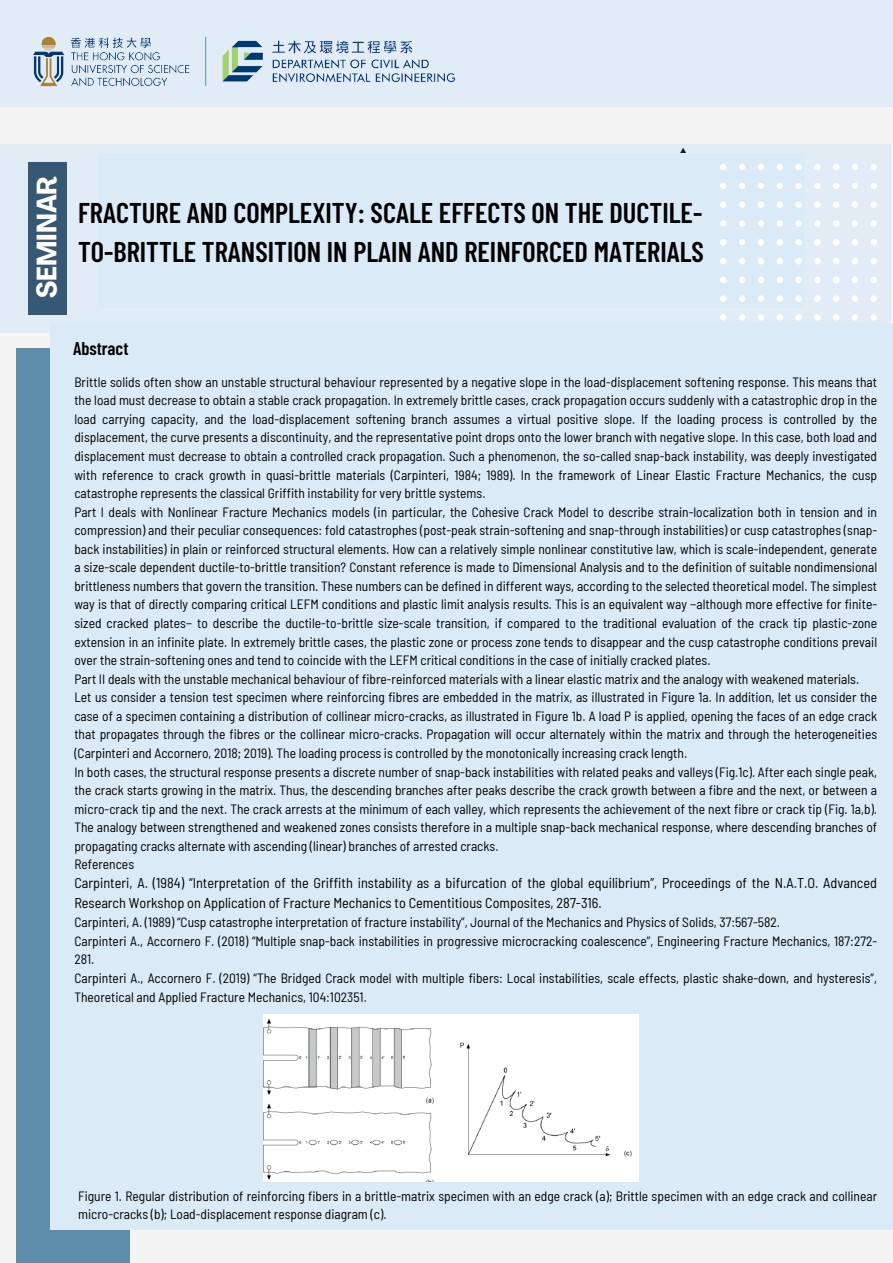
<style>
.page{position:relative;width:893px;height:1263px;background:#f4f4f4}
.page>*{position:absolute;margin:0;border:0;box-sizing:border-box;transform-origin:0 0}
.t1{font:600 28.5px/39.4px "Barlow Condensed";color:#000}
.t2{font:700 condensed 27.6px "Agrandir";color:#fff}
.t3{font:600 18.38px "Barlow Condensed";color:#000}
.t4{font:semi-condensed 14.25px/19.6px "Barlow";color:#000}
.t5{font:semi-condensed 13.5px/18.6px "Barlow";color:#000;text-align:justify}
</style>
<div class="page">
<div style="left:0;top:144px;width:890px;height:189px;background:#e1ecf6"></div>
<div style="left:28px;top:162px;width:38px;height:153px;background:#365874"></div>
<div style="left:98px;top:153px;width:705px;height:154px;background:#daeaf7"></div>
<div style="left:16px;top:348px;width:114px;height:915px;background:#5e8dac"></div>
<div style="left:50px;top:323px;width:843px;height:907px;background:#daeaf7"></div>
<svg style="left:680px;top:148px;width:197px;height:173px"></svg>
<div style="left:0;top:0;width:893px;height:107px;background:#e1ecf6"></div>
<img style="left:33px;top:36px;width:422px;height:51px">
<img style="left:264px;top:1014px;width:374px;height:168px">
<p class="t2" style="left:36px;top:298px;width:123px;rotate:-90deg">SEMINAR</p>
<p class="t1" style="left:78px;top:191px;width:627px">FRACTURE AND COMPLEXITY: SCALE EFFECTS ON THE DUCTILE-<br>TO-BRITTLE TRANSITION IN PLAIN AND REINFORCED MATERIALS</p>
<p class="t3" style="left:73px;top:337px;width:57px">Abstract</p>
<p class="t5" style="left:74px;top:372px;width:804px">Brittle solids often show an unstable structural behaviour represented by a negative slope in the load-displacement softening response. This means that the load must decrease to obtain a stable crack propagation. In extremely brittle cases, crack propagation occurs suddenly with a catastrophic drop in the load carrying capacity, and the load-displacement softening branch assumes a virtual positive slope. If the loading process is controlled by the displacement, the curve presents a discontinuity, and the representative point drops onto the lower branch with negative slope. In this case, both load and displacement must decrease to obtain a controlled crack propagation. Such a phenomenon, the so-called snap-back instability, was deeply investigated with reference to crack growth in quasi-brittle materials (Carpinteri, 1984; 1989). In the framework of Linear Elastic Fracture Mechanics, the cusp catastrophe represents the classical Griffith instability for very brittle systems.</p>
<p class="t5" style="left:74px;top:502px;width:804px">Part I deals with Nonlinear Fracture Mechanics models (in particular, the Cohesive Crack Model to describe strain-localization both in tension and in compression) and their peculiar consequences: fold catastrophes (post-peak strain-softening and snap-through instabilities) or cusp catastrophes (snap&shy;back instabilities) in plain or reinforced structural elements. How can a relatively simple nonlinear constitutive law, which is scale-independent, generate a size-scale dependent ductile-to-brittle transition? Constant reference is made to Dimensional Analysis and to the definition of suitable nondimensional brittleness numbers that govern the transition. These numbers can be defined in different ways, according to the selected theoretical model. The simplest way is that of directly comparing critical LEFM conditions and plastic limit analysis results. This is an equivalent way −although more effective for finite&shy;sized cracked plates− to describe the ductile-to-brittle size-scale transition, if compared to the traditional evaluation of the crack tip plastic-zone extension in an infinite plate. In extremely brittle cases, the plastic zone or process zone tends to disappear and the cusp catastrophe conditions prevail over the strain-softening ones and tend to coincide with the LEFM critical conditions in the case of initially cracked plates.</p>
<h1 class="t5" style="left:74px;top:669px;width:786px">Part II deals with the unstable mechanical behaviour of fibre-reinforced materials with a linear elastic matrix and the analogy with weakened materials.</h1>
<h2 class="t5" style="left:74px;top:688px;width:804px">Let us consider a tension test specimen where reinforcing fibres are embedded in the matrix, as illustrated in Figure 1a. In addition, let us consider the case of a specimen containing a distribution of collinear micro-cracks, as illustrated in Figure 1b. A load P is applied, opening the faces of an edge crack that propagates through the fibres or the collinear micro-cracks. Propagation will occur alternately within the matrix and through the heterogeneities (Carpinteri and Accornero, 2018; 2019). The loading process is controlled by the monotonically increasing crack length.</h2>
<p class="t5" style="left:74px;top:762px;width:804px">In both cases, the structural response presents a discrete number of snap-back instabilities with related peaks and valleys (Fig.1c). After each single peak, the crack starts growing in the matrix. Thus, the descending branches after peaks describe the crack growth between a fibre and the next, or between a micro-crack tip and the next. The crack arrests at the minimum of each valley, which represents the achievement of the next fibre or crack tip (Fig. 1a,b).<br>The analogy between strengthened and weakened zones consists therefore in a multiple snap-back mechanical response, where descending branches of propagating cracks alternate with ascending (linear) branches of arrested cracks.</p>
<p class="t5" style="left:74px;top:855px;width:61px">References</p>
<p class="t4" style="left:74px;top:872px;width:804px">Carpinteri, A. (1984) “Interpretation of the Griffith instability as a bifurcation of the global equilibrium”, Proceedings of the N.A.T.O. Advanced<br>Research Workshop on Application of Fracture Mechanics to Cementitious Composites, 287-316.</p>
<p class="t5" style="left:74px;top:913px;width:707px">Carpinteri, A. (1989) “Cusp catastrophe interpretation of fracture instability”, Journal of the Mechanics and Physics of Solids, 37:567-582.</p>
<p class="t5" style="left:74px;top:931px;width:804px">Carpinteri A., Accornero F. (2018) “Multiple snap-back instabilities in progressive microcracking coalescence”, Engineering Fracture Mechanics, 187:272-<br>281.</p>
<p class="t5" style="left:74px;top:968px;width:804px">Carpinteri A., Accornero F. (2019) “The Bridged Crack model with multiple fibers: Local instabilities, scale effects, plastic shake-down, and hysteresis”,<br>Theoretical and Applied Fracture Mechanics, 104:102351.</p>
<p class="t5" style="left:78px;top:1186px;width:800px">Figure 1. Regular distribution of reinforcing fibers in a brittle-matrix specimen with an edge crack (a); Brittle specimen with an edge crack and collinear micro-cracks (b); Load-displacement response diagram (c).</p>
</div>
